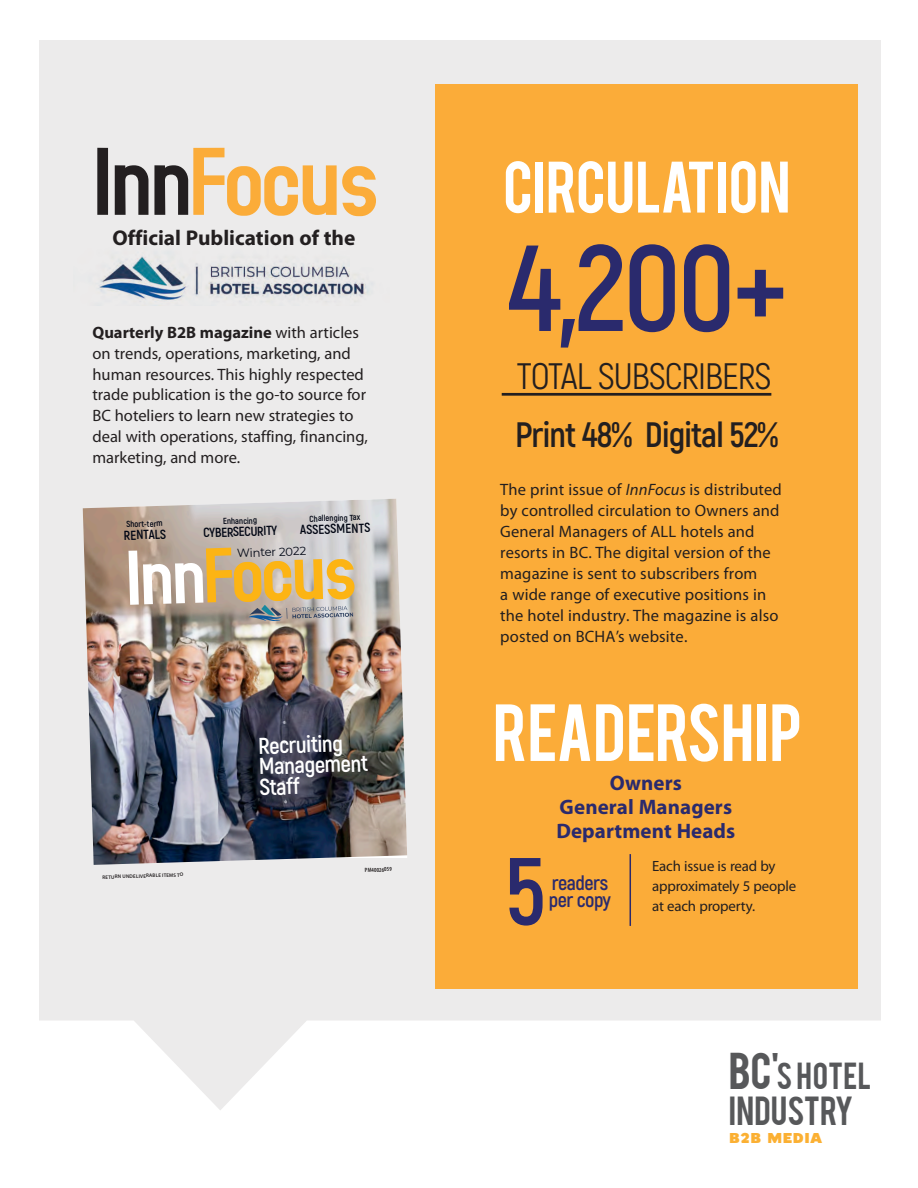
<style>
.page{position:relative;width:918px;height:1188px;background:#fff}
.page>*{position:absolute;margin:0;border:0;box-sizing:border-box;transform-origin:0 0}
.t1{font:700 122.1px "Akrobat";color:#2a2a6d}
.t2{font:700 94.95px "Akrobat";color:#2a2a6d}
.Body_text{font:63.6px "Bebas";color:#fff}
.Body_text-2{font:57.15px "Bebas";letter-spacing:-.005em;color:#fff}
.t3{font:36.75px "Akrobat";letter-spacing:-.025em;color:#231f20}
.t4{font:700 35.25px "Akrobat";letter-spacing:-.025em;color:#231f20}
.Body_text-3{font:31.95px "Bebas";color:#57585a}
.Body_text-4{font:29.7px "Bebas";letter-spacing:.01em;color:#57585a}
.t5{font:700 22.95px/20.5px "Akrobat";color:#fff}
.body{font:700 21.45px "Myriad Pro";color:#231f20}
.body-2{font:700 21px/24px "Myriad Pro";letter-spacing:.005em;color:#2a2a6d;text-align:center}
.t6{font:700 20.25px "Akrobat";letter-spacing:-.025em;color:#2a2a6d}
.t7{font:900 19.95px "Gordon";color:#fbb033}
.body-3{font:16.5px/21px "Myriad Pro";letter-spacing:.01em;color:#231f20}
.body-4{font:14.85px/19.8px "Myriad Pro";letter-spacing:-.01em;color:#231f20}
.t8{font:700 13.05px "Akrobat";color:#010614}
.t9{font:11.7px "Montserrat";color:#010614}
.t10{font:700 8.7px "Akrobat";color:#010614}
.t11{font:600 condensed 6.15px "Myriad Pro";color:#231f20}
.t12{font:600 5.1px "Myriad Pro";color:#231f20}
.s1{font-weight:700}
.s2{font-style:italic}
.s3{font-size:40.65px}
</style>
<div class="page">
<div style="left:39px;top:40px;width:841px;height:1098px;background:#ecebeb"></div>
<div style="left:435px;top:84px;width:423px;height:905px;background:#fbac39"></div>
<svg style="left:39px;top:1021px;width:841px;height:117px;background:#fdfdfd"></svg>
<img style="left:83px;top:499px;width:324px;height:366px">
<svg style="left:129px;top:548px;width:226px;height:73px;background:#ccb690"></svg>
<svg style="left:97px;top:148px;width:279px;height:68px"></svg>
<img style="left:98px;top:256px;width:271px;height:46px">
<hr style="left:630px;top:854px;width:1px;height:72px;background:#2a2a6d">
<hr style="left:502px;top:393px;width:269px;height:3px;background:#231f20">
<p class="body" style="left:112px;top:226px;width:245px">Official Publication of the</p>
<p class="body-3" style="left:92px;top:322px;width:277px"><span class="s1">Quarterly B2B magazine</span> with articles on trends, operations, marketing, and human resources. This highly respected trade publication is the go-to source for BC hoteliers to learn new strategies to deal with operations, staffing, financing, marketing, and more.</p>
<p class="t10" style="left:126px;top:519px;width:38px;rotate:-2deg">Short-term</p>
<p class="t8" style="left:123px;top:527px;width:44px;rotate:-2deg">RENTALS</p>
<p class="t10" style="left:309px;top:513px;width:52px;rotate:-2deg">Challenging Tax</p>
<p class="t8" style="left:300px;top:522px;width:72px;rotate:-2deg">ASSESSMENTS</p>
<p class="t10" style="left:223px;top:516px;width:36px;rotate:-2deg">Enhancing</p>
<p class="t8" style="left:203px;top:525px;width:75px;rotate:-2deg">CYBERSECURITY</p>
<p class="t9" style="left:237px;top:545px;width:71px;rotate:-2deg">Winter 2022</p>
<p class="t12" style="left:102px;top:874px;width:83px;rotate:-2deg">RETURN UNDELIVERABLE ITEMS TO</p>
<p class="t5" style="left:258px;top:736px;width:111px;rotate:-2deg">Recruiting<br>Management<br>Staff</p>
<p class="t11" style="left:365px;top:867px;width:29px;rotate:-2deg">PM40026059</p>
<p class="Body_text-2" style="left:503px;top:146px;width:289px">CIRCULATION</p>
<p class="t1" style="left:508px;top:212px;width:282px">4,200+</p>
<p class="t3" style="left:517px;top:354px;width:256px">TOTAL SUBSCRIBERS</p>
<p class="t4" style="left:515px;top:413px;width:265px">Print 48% Digital 52%</p>
<p class="body-3" style="left:500px;top:479px;width:283px">The print issue of <span class="s2">InnFocus</span> is distributed by controlled circulation to Owners and General Managers of ALL hotels and resorts in BC. The digital version of the magazine is sent to subscribers from<br>a wide range of executive positions in the hotel industry. The magazine is also posted on BCHA’s website.</p>
<p class="Body_text" style="left:493px;top:686px;width:311px">READERSHIP</p>
<p class="body-2" style="left:556px;top:771px;width:181px">Owners<br>General Managers<br>Department Heads</p>
<p class="t2" style="left:505px;top:832px;width:42px">5</p>
<p class="t6" style="left:552px;top:870px;width:58px">readers</p>
<p class="t6" style="left:549px;top:888px;width:64px">per copy</p>
<p class="body-4" style="left:652px;top:857px;width:146px">Each issue is read by approximately 5 people</p>
<p class="body-4" style="left:652px;top:896px;width:104px">at each property.</p>
<p class="Body_text-4" style="left:729px;top:1054px;width:144px"><span class="s3">BC'</span>S HOTEL</p>
<p class="Body_text-3" style="left:729px;top:1088px;width:126px">INDUSTRY</p>
<p class="t7" style="left:729px;top:1128px;width:95px">b2b media</p>
</div>
